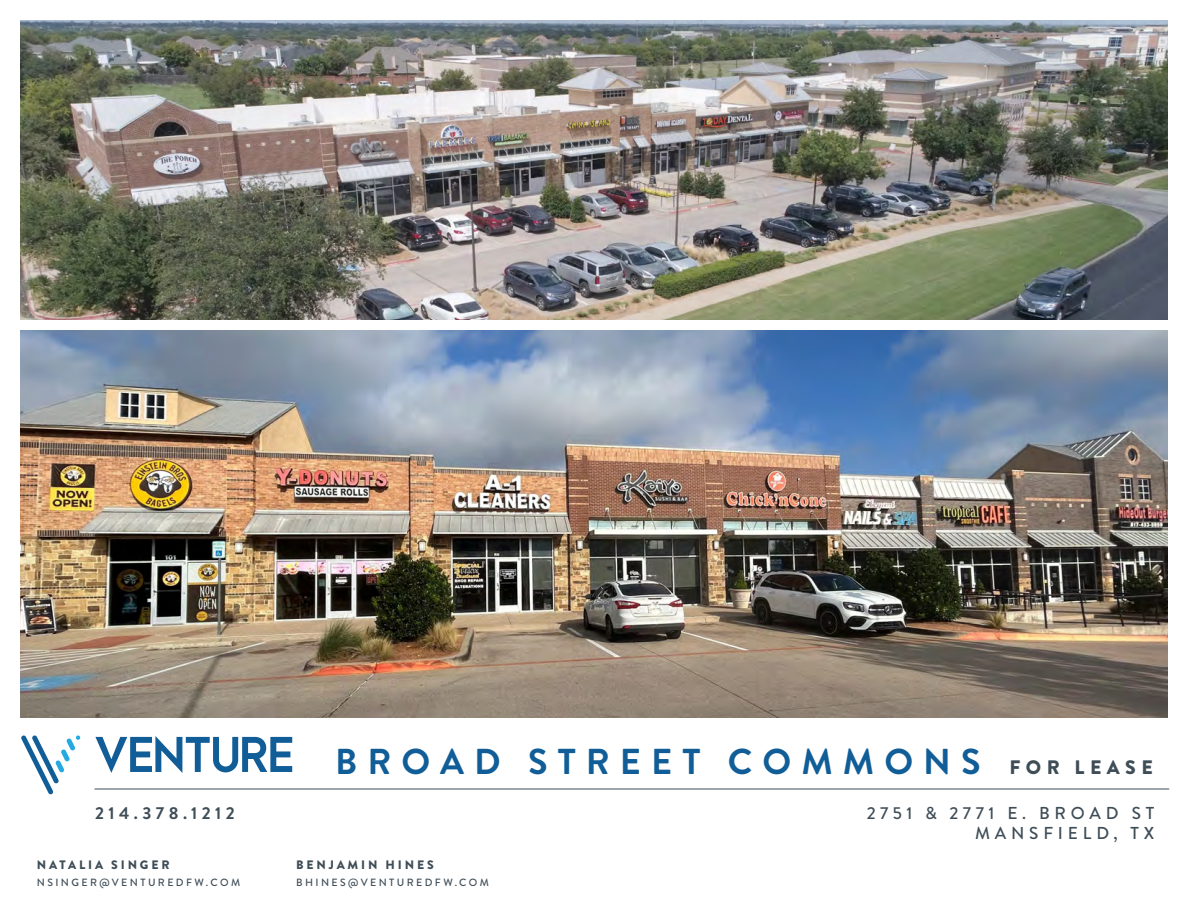
<style>
.page{position:relative;width:1188px;height:918px;background:#fff}
.page>*{position:absolute;margin:0;border:0;box-sizing:border-box;transform-origin:0 0}
.t1{font:700 36px "Brandon Grotesque";letter-spacing:.28em;color:#105d97}
.t2{font:500 17.25px/20.7px "Brandon Grotesque";letter-spacing:.28em;color:#3f4d57;text-align:right}
.t3{font:700 17.25px "Brandon Grotesque";letter-spacing:.26em;color:#3f4d57}
.t4{font:900 12.3px "Brandon Grotesque";letter-spacing:.23em;color:#3f4d57}
.t5{font:500 10.5px "Brandon Grotesque";letter-spacing:.23em;color:#3f4d57}
.s1{font-weight:900;font-size:19.5px;color:#3f4d57}
</style>
<div class="page">
<hr style="left:94px;top:789px;width:1075px;height:1px;background:#3f4d57">
<svg style="left:21px;top:736px;width:60px;height:59px"></svg>
<svg style="left:95px;top:736px;width:197px;height:37px"></svg>
<img style="left:21px;top:331px;width:1146px;height:386px">
<img style="left:21px;top:21px;width:1146px;height:298px">
<h2 class="t3" style="left:95px;top:801px;width:141px">214.378.1212</h2>
<p class="t4" style="left:37px;top:856px;width:134px">NATALIA SINGER</p>
<p class="t5" style="left:37px;top:875px;width:205px">NSINGER@VENTUREDFW.COM</p>
<h1 class="t1" style="left:335px;top:736px;width:819px">BROAD STREET COMMONS <span class="s1">FOR LEASE</span></h1>
<p class="t4" style="left:296px;top:856px;width:139px">BENJAMIN HINES</p>
<p class="t5" style="left:296px;top:875px;width:194px">BHINES@VENTUREDFW.COM</p>
<h2 class="t2" style="left:867px;top:803px;width:289px">2751 &amp; 2771 E. BROAD ST<br>MANSFIELD, TX</h2>
</div>
